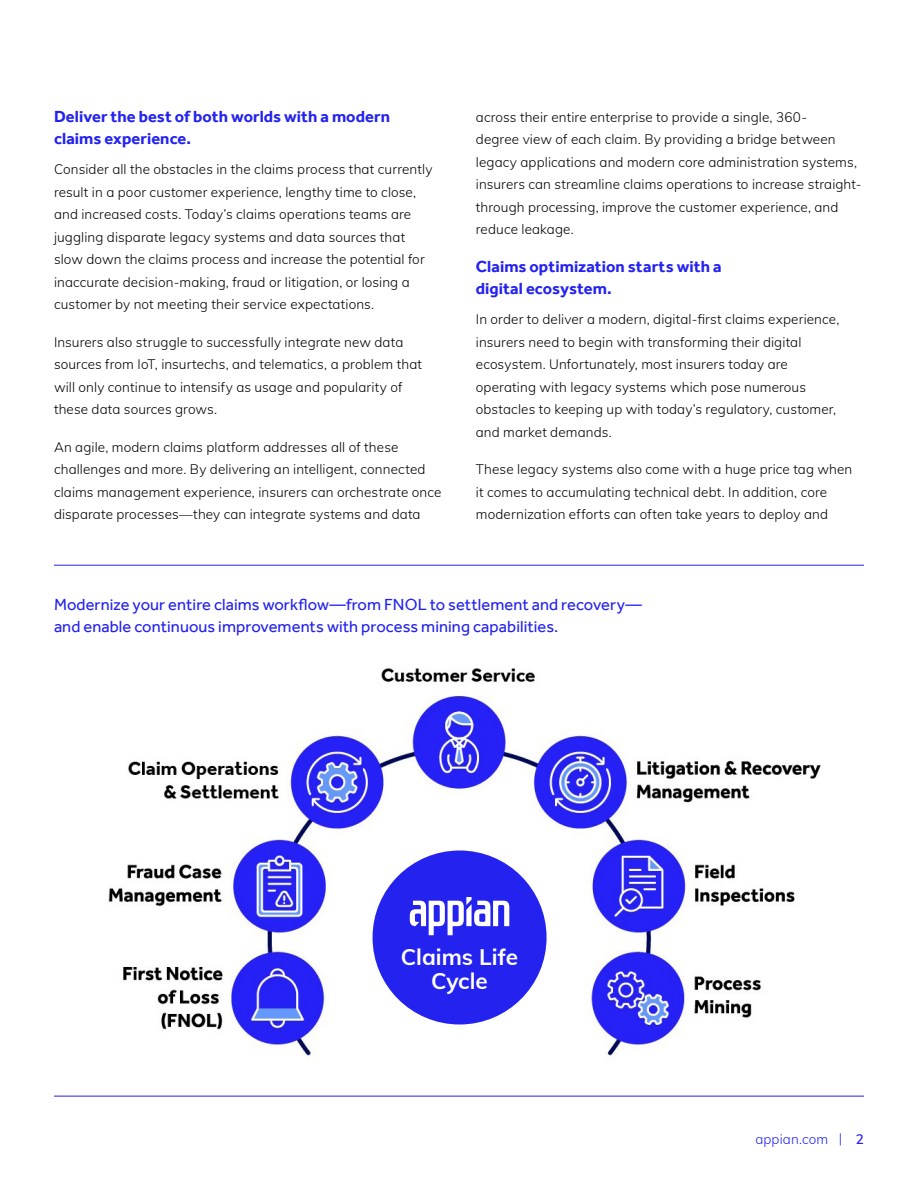
<style>
.page{position:relative;width:918px;height:1188px;background:#fff}
.page>*{position:absolute;margin:0;border:0;box-sizing:border-box;transform-origin:0 0}
.t1{font:700 22.5px/24px "Mulish";color:#fff;text-align:center}
.t2{font:16.5px/22.5px "Effra";letter-spacing:.005em;color:#2322f0}
.t3{font:700 16.5px/22.5px "Effra";letter-spacing:.005em;color:#2322f0}
.t4{font:300 13.5px/22.5px "Mulish";letter-spacing:.01em;color:#000}
.t5{font:300 13.5px "Mulish";letter-spacing:.01em;color:#2322f0}
.s1{font-weight:600}
</style>
<div class="page">
<hr style="left:54px;top:565px;width:810px;height:1px;background:#2322f0">
<hr style="left:54px;top:1096px;width:810px;height:1px;background:#2322f0">
<img style="left:108px;top:668px;width:712px;height:388px">
<div style="left:373px;top:850px;width:174px;height:174px;background:#2322ef;border-radius:50%"></div>
<svg style="left:410px;top:897px;width:99px;height:38px"></svg>
<p class="t3" style="left:54px;top:105px;width:337px">Deliver the best of both worlds with a modern claims experience.</p>
<p class="t4" style="left:54px;top:157px;width:380px">Consider all the obstacles in the claims process that currently result in a poor customer experience, lengthy time to close, and increased costs. Today’s claims operations teams are juggling disparate legacy systems and data sources that slow down the claims process and increase the potential for inaccurate decision-making, fraud or litigation, or losing a customer by not meeting their service expectations.</p>
<p class="t4" style="left:54px;top:330px;width:370px">Insurers also struggle to successfully integrate new data sources from IoT, insurtechs, and telematics, a problem that will only continue to intensify as usage and popularity of these data sources grows.</p>
<p class="t4" style="left:54px;top:435px;width:389px">An agile, modern claims platform addresses all of these challenges and more. By delivering an intelligent, connected claims management experience, insurers can orchestrate once disparate processes—they can integrate systems and data</p>
<p class="t4" style="left:476px;top:105px;width:387px">across their entire enterprise to provide a single, 360-<br>degree view of each claim. By providing a bridge between legacy applications and modern core administration systems, insurers can streamline claims operations to increase straight&shy;through processing, improve the customer experience, and reduce leakage.</p>
<p class="t3" style="left:476px;top:255px;width:247px">Claims optimization starts with a digital ecosystem.</p>
<p class="t4" style="left:476px;top:307px;width:365px">In order to deliver a modern, digital-first claims experience, insurers need to begin with transforming their digital ecosystem. Unfortunately, most insurers today are operating with legacy systems which pose numerous obstacles to keeping up with today’s regulatory, customer, and market demands.</p>
<p class="t4" style="left:476px;top:457px;width:378px">These legacy systems also come with a huge price tag when it comes to accumulating technical debt. In addition, core modernization efforts can often take years to deploy and</p>
<p class="t2" style="left:54px;top:593px;width:589px">Modernize your entire claims workflow—from FNOL to settlement and recovery— and enable continuous improvements with process mining capabilities.</p>
<h1 class="t1" style="left:401px;top:943px;width:119px">Claims Life<br>Cycle</h1>
<p class="t5" style="left:755px;top:1129px;width:110px">appian.com | <span class="s1">2</span></p>
</div>
